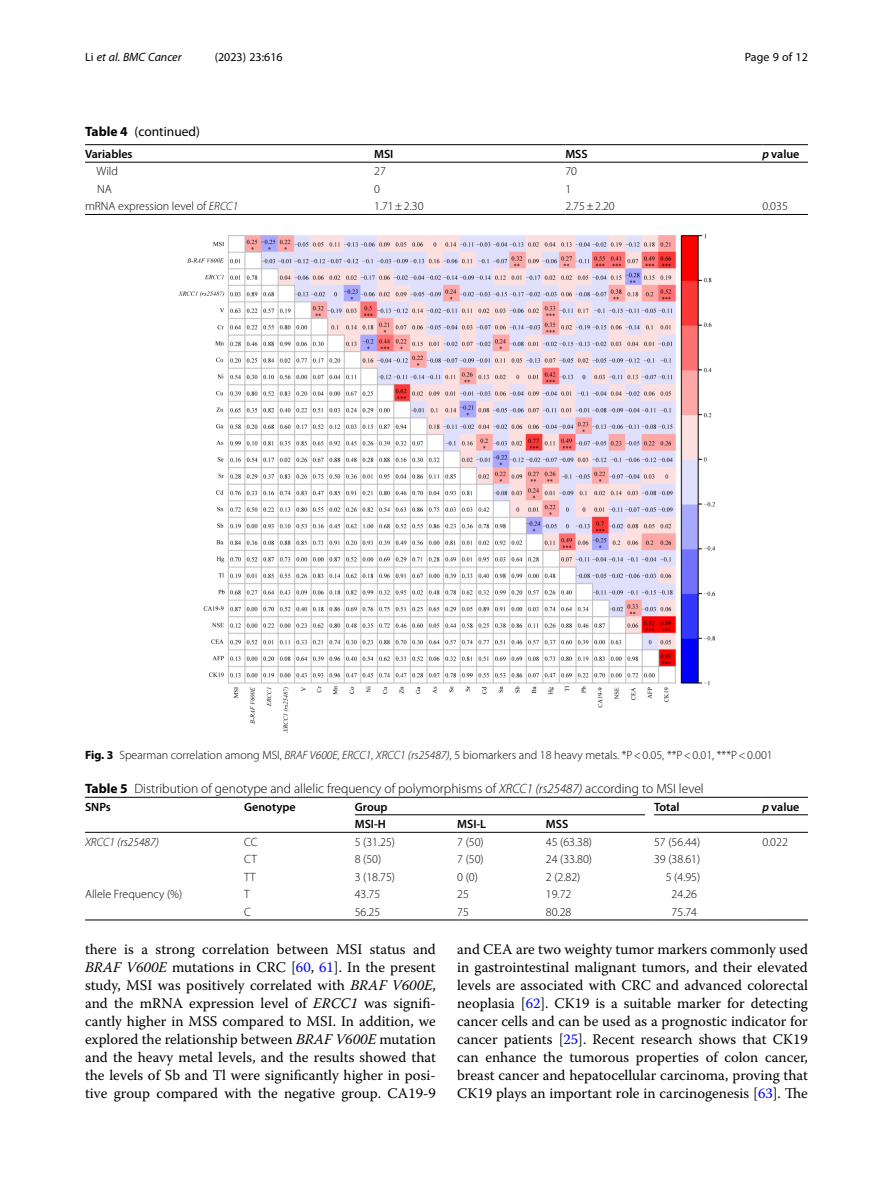
<style>
.page{position:relative;width:893px;height:1191px;background:#fff}
.page>*{position:absolute;margin:0;border:0;box-sizing:border-box;transform-origin:0 0}
.Body_Text_Indent{font:14.7px/18px "Warnock Pro";color:#000;text-align:justify}
.Table_Caption{font:300 13.5px "Myriad Pro";color:#000}
.Table_Continued{font:13.5px "Myriad Pro";color:#000}
.Table_Body{font:300 12px "Myriad Pro";color:#000}
.Figure_Caption{font:300 12px "Myriad Pro";color:#000}
.Table_Head{font:600 12px "Myriad Pro";color:#000}
.Table_Body_Tab5_Deci{font:300 12px "Myriad Pro";color:#000}
.t1{font:12px "Myriad Pro";color:#000}
.t2{font:italic 12px "Myriad Pro";color:#000}
.Table_Body-2{font:italic 300 12px "Myriad Pro";color:#000}
.Table_Head_Bridge_Ru{font:600 12px "Myriad Pro";color:#000}
.Table_Body_Tab4_Deci{font:300 12px "Myriad Pro";color:#000}
.s1{font-style:normal}
.s2{font-weight:700}
.s3{font-style:italic}
.s4{color:#00f}
</style>
<div class="page">
<hr style="left:85px;top:832px;width:159px;height:1px;background:#000">
<hr style="left:244px;top:832px;width:111px;height:1px;background:#000">
<hr style="left:244px;top:797px;width:111px;height:1px;background:#000">
<hr style="left:654px;top:797px;width:108px;height:1px;background:#000">
<hr style="left:762px;top:797px;width:46px;height:1px;background:#000">
<hr style="left:355px;top:832px;width:102px;height:1px;background:#000">
<hr style="left:457px;top:832px;width:89px;height:1px;background:#000">
<hr style="left:546px;top:832px;width:108px;height:1px;background:#000">
<hr style="left:654px;top:814px;width:108px;height:1px;background:#000">
<hr style="left:654px;top:832px;width:108px;height:1px;background:#000">
<hr style="left:762px;top:814px;width:46px;height:1px;background:#000">
<hr style="left:762px;top:832px;width:46px;height:1px;background:#000">
<hr style="left:85px;top:919px;width:159px;height:1px;background:#000">
<hr style="left:244px;top:919px;width:111px;height:1px;background:#000">
<hr style="left:355px;top:919px;width:102px;height:1px;background:#000">
<hr style="left:457px;top:919px;width:89px;height:1px;background:#000">
<hr style="left:546px;top:919px;width:108px;height:1px;background:#000">
<hr style="left:654px;top:919px;width:108px;height:1px;background:#000">
<hr style="left:762px;top:919px;width:46px;height:1px;background:#000">
<hr style="left:85px;top:797px;width:159px;height:1px;background:#000">
<hr style="left:355px;top:797px;width:102px;height:1px;background:#000">
<hr style="left:457px;top:797px;width:89px;height:1px;background:#000">
<hr style="left:546px;top:797px;width:108px;height:1px;background:#000">
<hr style="left:355px;top:814px;width:290px;height:1px;background:#000">
<img style="left:178px;top:234px;width:536px;height:498px">
<hr style="left:85px;top:162px;width:289px;height:1px;background:#000">
<hr style="left:374px;top:144px;width:191px;height:1px;background:#000">
<hr style="left:374px;top:162px;width:191px;height:1px;background:#000">
<hr style="left:565px;top:144px;width:197px;height:1px;background:#000">
<hr style="left:565px;top:162px;width:197px;height:1px;background:#000">
<hr style="left:762px;top:144px;width:46px;height:1px;background:#000">
<hr style="left:762px;top:162px;width:46px;height:1px;background:#000">
<hr style="left:85px;top:214px;width:289px;height:1px;background:#000">
<hr style="left:374px;top:214px;width:191px;height:1px;background:#000">
<hr style="left:565px;top:214px;width:197px;height:1px;background:#000">
<hr style="left:762px;top:214px;width:46px;height:1px;background:#000">
<hr style="left:85px;top:144px;width:289px;height:1px;background:#000">
<p class="t2" style="left:85px;top:50px;width:98px"><span class="s1">Li</span> et al. BMC Cancer</p>
<p class="t1" style="left:215px;top:50px;width:70px">(2023) 23:616</p>
<p class="t1" style="left:745px;top:50px;width:65px">Page 9 of 12</p>
<p class="Table_Continued" style="left:85px;top:123px;width:116px"><span class="s2">Table 4</span> (continued)</p>
<p class="Table_Head" style="left:85px;top:146px;width:49px">Variables</p>
<p class="Table_Head" style="left:374px;top:146px;width:21px">MSI</p>
<p class="Table_Head" style="left:565px;top:146px;width:24px">MSS</p>
<p class="Table_Head" style="left:762px;top:146px;width:39px"><span class="s3">p</span> value</p>
<p class="Table_Body" style="left:97px;top:165px;width:23px">Wild</p>
<p class="Table_Body" style="left:374px;top:165px;width:13px">27</p>
<p class="Table_Body" style="left:565px;top:165px;width:13px">70</p>
<p class="Table_Body" style="left:97px;top:182px;width:16px">NA</p>
<p class="Table_Body" style="left:374px;top:182px;width:7px">0</p>
<p class="Table_Body" style="left:565px;top:182px;width:7px">1</p>
<p class="Table_Body" style="left:85px;top:200px;width:155px">mRNA expression level of <span class="s3">ERCC1</span></p>
<p class="Table_Body" style="left:374px;top:200px;width:51px">1.71±2.30</p>
<p class="Table_Body" style="left:565px;top:200px;width:51px">2.75±2.20</p>
<p class="Table_Body_Tab4_Deci" style="left:762px;top:200px;width:27px">0.035</p>
<p class="Figure_Caption" style="left:85px;top:748px;width:689px"><span class="s2">Fig. 3</span> Spearman correlation among MSI, <span class="s3">BRAF V600E, ERCC1, XRCC1 (rs25487)</span>, 5 biomarkers and 18 heavy metals. *P&lt;0.05, **P&lt;0.01, ***P&lt;0.001</p>
<p class="Table_Caption" style="left:85px;top:781px;width:620px"><span class="s2">Table 5</span> Distribution of genotype and allelic frequency of polymorphisms of <span class="s3">XRCC1 (rs25487)</span> according to MSI level</p>
<p class="Table_Head" style="left:85px;top:799px;width:27px">SNPs</p>
<p class="Table_Head" style="left:244px;top:799px;width:53px">Genotype</p>
<p class="Table_Head_Bridge_Ru" style="left:355px;top:799px;width:34px">Group</p>
<p class="Table_Head" style="left:654px;top:799px;width:27px">Total</p>
<p class="Table_Head" style="left:762px;top:799px;width:39px"><span class="s3">p</span> value</p>
<p class="Table_Head" style="left:355px;top:816px;width:33px">MSI-H</p>
<p class="Table_Head" style="left:457px;top:816px;width:31px">MSI-L</p>
<p class="Table_Head" style="left:546px;top:816px;width:24px">MSS</p>
<p class="Table_Body-2" style="left:85px;top:835px;width:75px">XRCC1 (rs25487)</p>
<p class="Table_Body" style="left:244px;top:835px;width:15px">CC</p>
<p class="Table_Body" style="left:355px;top:835px;width:42px">5 (31.25)</p>
<p class="Table_Body" style="left:457px;top:835px;width:28px">7 (50)</p>
<p class="Table_Body" style="left:546px;top:835px;width:48px">45 (63.38)</p>
<p class="Table_Body_Tab5_Deci" style="left:654px;top:835px;width:48px">57 (56.44)</p>
<p class="Table_Body_Tab5_Deci" style="left:762px;top:835px;width:27px">0.022</p>
<p class="Table_Body" style="left:244px;top:852px;width:14px">CT</p>
<p class="Table_Body" style="left:355px;top:852px;width:28px">8 (50)</p>
<p class="Table_Body" style="left:457px;top:852px;width:28px">7 (50)</p>
<p class="Table_Body" style="left:546px;top:852px;width:48px">24 (33.80)</p>
<p class="Table_Body_Tab5_Deci" style="left:654px;top:852px;width:48px">39 (38.61)</p>
<p class="Table_Body" style="left:244px;top:870px;width:13px">TT</p>
<p class="Table_Body" style="left:355px;top:870px;width:42px">3 (18.75)</p>
<p class="Table_Body" style="left:457px;top:870px;width:22px">0 (0)</p>
<p class="Table_Body" style="left:546px;top:870px;width:36px">2 (2.82)</p>
<p class="Table_Body_Tab5_Deci" style="left:666px;top:870px;width:36px">5 (4.95)</p>
<p class="Table_Body" style="left:85px;top:887px;width:99px">Allele Frequency (%)</p>
<p class="Table_Body" style="left:244px;top:887px;width:7px">T</p>
<p class="Table_Body" style="left:355px;top:887px;width:27px">43.75</p>
<p class="Table_Body" style="left:457px;top:887px;width:13px">25</p>
<p class="Table_Body" style="left:546px;top:887px;width:27px">19.72</p>
<p class="Table_Body_Tab5_Deci" style="left:672px;top:887px;width:27px">24.26</p>
<p class="Table_Body" style="left:244px;top:905px;width:8px">C</p>
<p class="Table_Body" style="left:355px;top:905px;width:27px">56.25</p>
<p class="Table_Body" style="left:457px;top:905px;width:13px">75</p>
<p class="Table_Body" style="left:546px;top:905px;width:27px">80.28</p>
<p class="Table_Body_Tab5_Deci" style="left:672px;top:905px;width:27px">75.74</p>
<p class="Body_Text_Indent" style="left:85px;top:940px;width:352px">there is a strong correlation between MSI status and <span class="s3">BRAF V600E</span> mutations in CRC [<span class="s4">60</span>, <span class="s4">61</span>]. In the present study, MSI was positively correlated with <span class="s3">BRAF V600E</span>, and the mRNA expression level of <span class="s3">ERCC1</span> was signifi&shy;cantly higher in MSS compared to MSI. In addition, we explored the relationship between <span class="s3">BRAF V600E</span> mutation and the heavy metal levels, and the results showed that the levels of Sb and Tl were significantly higher in posi&shy;tive group compared with the negative group. CA19-9</p>
<p class="Body_Text_Indent" style="left:457px;top:940px;width:352px">and CEA are two weighty tumor markers commonly used in gastrointestinal malignant tumors, and their elevated levels are associated with CRC and advanced colorectal neoplasia [<span class="s4">62</span>]. CK19 is a suitable marker for detecting cancer cells and can be used as a prognostic indicator for cancer patients [<span class="s4">25</span>]. Recent research shows that CK19 can enhance the tumorous properties of colon cancer, breast cancer and hepatocellular carcinoma, proving that CK19 plays an important role in carcinogenesis [<span class="s4">63</span>]. The</p>
</div>
